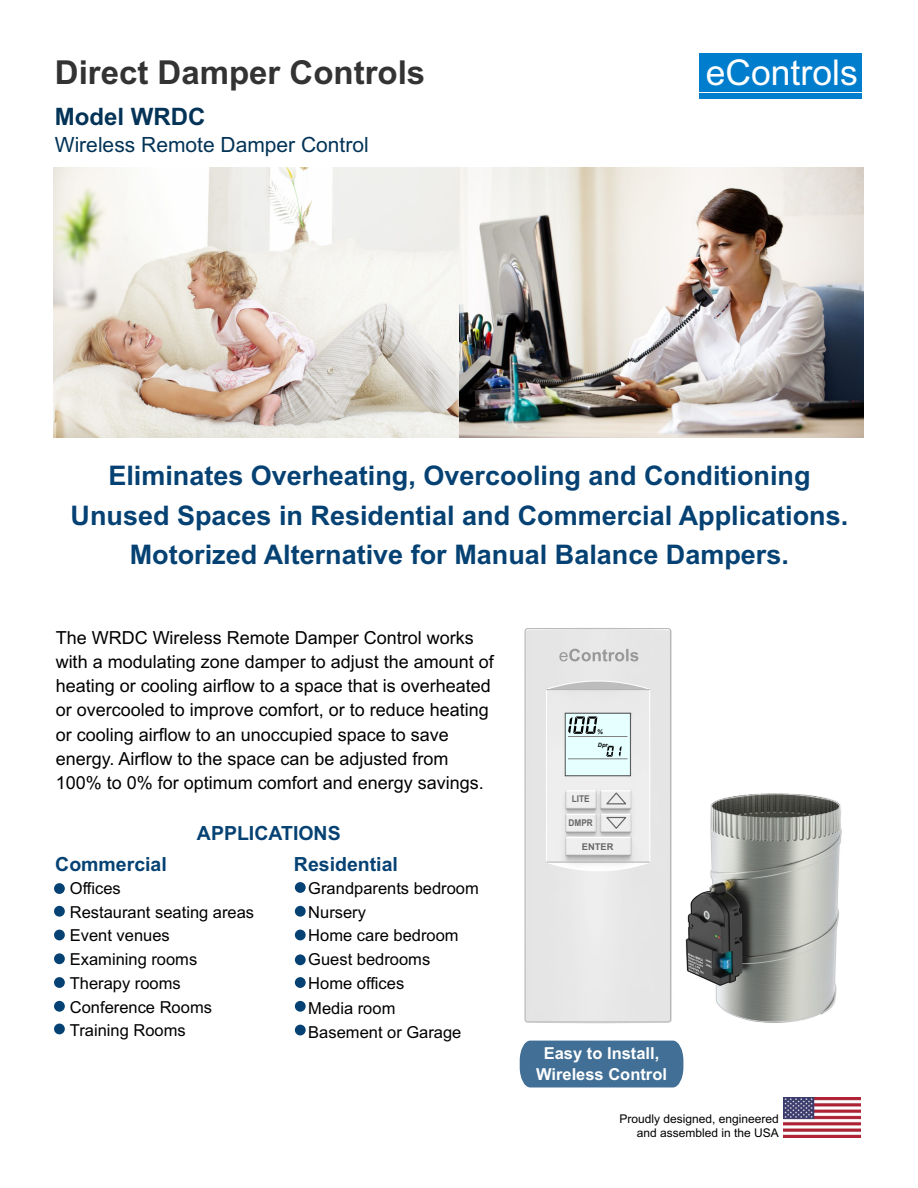
<style>
.page{position:relative;width:918px;height:1188px;background:#fff}
.page>*{position:absolute;margin:0;border:0;box-sizing:border-box;transform-origin:0 0}
.t1{font:35.55px "Arial";color:#fff}
.t2{font:700 33px "Arial";color:#333}
.t3{font:700 27px/39.2px "Arial";color:#054273;text-align:center}
.t4{font:700 24px "Arial";color:#033357}
.t5{font:21px "Arial";color:#033357}
.t6{font:700 19.5px "Arial";color:#054273}
.t7{font:18px/24.2px "Arial";color:#000}
.t8{font:16.5px/23.7px "Arial";color:#000}
.t9{font:700 16.5px/21.1px "Arial";color:#fff;text-align:center}
.t10{font:12px/14.7px "Arial";color:#000;text-align:right}
.t11{font:700 9.3px "Arial";color:#666;scale:.89 1}
.t12{font:700 9.3px "Arial";color:#666}
.t13{font:italic 700 6.6px "Arial";color:#000}
.t14{font:italic 700 6px "Arial";color:#000;scale:.96 1}
</style>
<div class="page">
<div style="left:699px;top:54px;width:163px;height:38px;background:#007dcc"></div>
<div style="left:699px;top:94px;width:163px;height:5px;background:#007dcc"></div>
<img style="left:784px;top:1098px;width:77px;height:40px">
<img style="left:54px;top:167px;width:810px;height:271px">
<svg style="left:686px;top:793px;width:155px;height:230px"></svg>
<div style="left:525px;top:628px;width:146px;height:394px;border:1px solid #b3b3b3;border-radius:3px"></div>
<svg style="left:546px;top:678px;width:104px;height:196px;background:#e0e4e4"></svg>
<svg style="left:559px;top:649px;width:79px;height:12px"></svg>
<div style="left:295px;top:930px;width:11px;height:10px;background:#054273;border-radius:50%"></div>
<div style="left:54px;top:883px;width:11px;height:11px;background:#054273;border-radius:50%"></div>
<div style="left:295px;top:882px;width:11px;height:11px;background:#054273;border-radius:50%"></div>
<div style="left:54px;top:906px;width:11px;height:11px;background:#054273;border-radius:50%"></div>
<div style="left:295px;top:906px;width:11px;height:11px;background:#054273;border-radius:50%"></div>
<div style="left:54px;top:930px;width:11px;height:10px;background:#054273;border-radius:50%"></div>
<div style="left:54px;top:953px;width:11px;height:11px;background:#054273;border-radius:50%"></div>
<div style="left:295px;top:954px;width:11px;height:11px;background:#054273;border-radius:50%"></div>
<div style="left:54px;top:1001px;width:11px;height:11px;background:#054273;border-radius:50%"></div>
<div style="left:295px;top:977px;width:11px;height:11px;background:#054273;border-radius:50%"></div>
<div style="left:54px;top:1024px;width:11px;height:10px;background:#054273;border-radius:50%"></div>
<div style="left:295px;top:1001px;width:11px;height:11px;background:#054273;border-radius:50%"></div>
<div style="left:295px;top:1025px;width:11px;height:10px;background:#054273;border-radius:50%"></div>
<div style="left:54px;top:977px;width:11px;height:11px;background:#054273;border-radius:50%"></div>
<svg style="left:519px;top:1040px;width:165px;height:48px;background:#4b769a"></svg>
<h2 class="t2" style="left:55px;top:60px;width:372px">Direct Damper Controls</h2>
<h3 class="t4" style="left:55px;top:107px;width:152px">Model WRDC</h3>
<p class="t5" style="left:55px;top:137px;width:315px">Wireless Remote Damper Control</p>
<h1 class="t1" style="left:706px;top:59px;width:154px">eControls</h1>
<h3 class="t3" style="left:71px;top:459px;width:779px">Eliminates Overheating, Overcooling and Conditioning<br>Unused Spaces in Residential and Commercial Applications.<br>Motorized Alternative for Manual Balance Dampers.</h3>
<p class="t7" style="left:56px;top:627px;width:440px">The WRDC Wireless Remote Damper Control works with a modulating zone damper to adjust the amount of heating or cooling airflow to a space that is overheated or overcooled to improve comfort, or to reduce heating or cooling airflow to an unoccupied space to save energy. Airflow to the space can be adjusted from 100% to 0% for optimum comfort and energy savings.</p>
<p class="t6" style="left:197px;top:826px;width:145px">APPLICATIONS</p>
<p class="t6" style="left:55px;top:857px;width:113px">Commercial</p>
<p class="t6" style="left:294px;top:857px;width:106px">Residential</p>
<p class="t8" style="left:70px;top:878px;width:53px">Offices</p>
<p class="t8" style="left:308px;top:878px;width:172px">Grandparents bedroom</p>
<p class="t8" style="left:70px;top:902px;width:186px">Restaurant seating areas</p>
<p class="t8" style="left:308px;top:902px;width:59px">Nursery</p>
<p class="t8" style="left:70px;top:925px;width:129px">Event venues<br>Examining rooms</p>
<p class="t8" style="left:308px;top:925px;width:152px">Home care bedroom</p>
<p class="t8" style="left:308px;top:949px;width:123px">Guest bedrooms</p>
<p class="t8" style="left:70px;top:973px;width:112px">Therapy rooms</p>
<p class="t8" style="left:70px;top:997px;width:144px">Conference Rooms</p>
<p class="t8" style="left:70px;top:1020px;width:117px">Training Rooms</p>
<p class="t8" style="left:308px;top:973px;width:97px">Home offices</p>
<p class="t8" style="left:308px;top:998px;width:155px">Media room<br>Basement or Garage</p>
<p class="t13" style="left:597px;top:729px;width:7px">%</p>
<p class="t14" style="left:598px;top:743px;width:12px">Dpr</p>
<p class="t11" style="left:572px;top:795px;width:22px">LITE</p>
<p class="t11" style="left:569px;top:819px;width:29px">DMPR</p>
<p class="t12" style="left:582px;top:843px;width:33px">ENTER</p>
<p class="t9" style="left:536px;top:1044px;width:132px">Easy to Install,<br>Wireless Control</p>
<p class="t10" style="left:619px;top:1112px;width:161px">Proudly designed, engineered and assembled in the USA</p>
</div>
